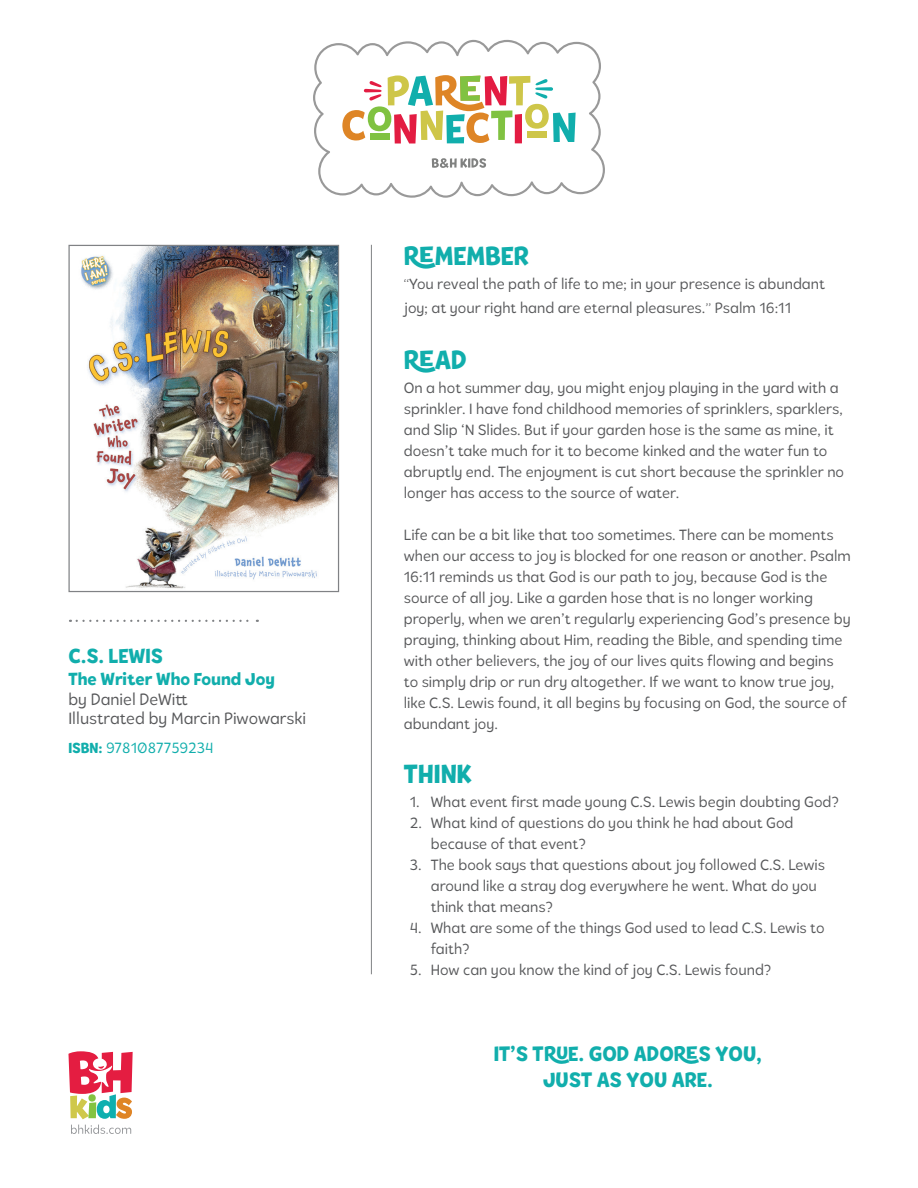
<style>
.page{position:relative;width:918px;height:1188px;background:#fff}
.page>*{position:absolute;margin:0;border:0;box-sizing:border-box;transform-origin:0 0}
.t1{font:800 27px "Tobi Pro";color:#11aeac}
.t2{font:800 21.45px/25.8px "Tobi Pro";color:#11aeac;text-align:center}
.t3{font:800 21px "Tobi Pro";color:#11aeac}
.t4{font:800 18px "Tobi Pro";color:#11aeac}
.t5{font:16.5px/19.8px "Tobi Pro";color:#57585a}
.t6{font:15px/21px "Tobi Pro";color:#57585a}
.t7{font:15px "Tobi Pro";color:#11aeac}
.s1{font-weight:800}
</style>
<div class="page">
<svg style="left:313px;top:40px;width:292px;height:158px"></svg>
<svg style="left:342px;top:75px;width:234px;height:69px"></svg>
<svg style="left:432px;top:158px;width:54px;height:10px"></svg>
<svg style="left:68px;top:1051px;width:65px;height:68px"></svg>
<svg style="left:71px;top:1125px;width:60px;height:9px"></svg>
<hr style="left:371px;top:245px;width:1px;height:729px;background:#808285">
<img style="left:81px;top:247px;width:256px;height:342px">
<div style="left:68px;top:245px;width:271px;height:347px;border:1px solid #808285"></div>
<svg style="left:77px;top:620px;width:181px;height:2px"></svg>
<h3 class="t3" style="left:68px;top:642px;width:96px">C.S. LEWIS</h3>
<p class="t4" style="left:68px;top:667px;width:208px">The Writer Who Found Joy</p>
<p class="t5" style="left:68px;top:689px;width:239px">by Daniel DeWitt<br>Illustrated by Marcin Piwowarski</p>
<p class="t7" style="left:68px;top:738px;width:146px"><span class="s1">ISBN:</span> 9781087759234</p>
<h1 class="t1" style="left:404px;top:238px;width:127px">ReMEMBER</h1>
<p class="t6" style="left:404px;top:272px;width:423px;line-height:24px">“You reveal the path of life to me; in your presence is abundant joy; at your right hand are eternal pleasures.” Psalm 16:11</p>
<h1 class="t1" style="left:404px;top:343px;width:65px">READ</h1>
<p class="t6" style="left:404px;top:378px;width:442px">On a hot summer day, you might enjoy playing in the yard with a sprinkler. I have fond childhood memories of sprinklers, sparklers, and Slip ‘N Slides. But if your garden hose is the same as mine, it doesn’t take much for it to become kinked and the water fun to abruptly end. The enjoyment is cut short because the sprinkler no longer has access to the source of water.</p>
<p class="t6" style="left:404px;top:525px;width:449px">Life can be a bit like that too sometimes. There can be moments when our access to joy is blocked for one reason or another. Psalm 16:11 reminds us that God is our path to joy, because God is the source of all joy. Like a garden hose that is no longer working properly, when we aren’t regularly experiencing God’s presence by praying, thinking about Him, reading the Bible, and spending time with other believers, the joy of our lives quits flowing and begins to simply drip or run dry altogether. If we want to know true joy, like C.S. Lewis found, it all begins by focusing on God, the source of abundant joy.</p>
<h1 class="t1" style="left:404px;top:756px;width:70px">THINK</h1>
<p class="t6" style="left:410px;top:791px;width:431px">1. What event first made young C.S. Lewis begin doubting God?</p>
<p class="t6" style="left:431px;top:812px;width:364px;text-indent:-21px">2. What kind of questions do you think he had about God because of that event?</p>
<p class="t6" style="left:431px;top:854px;width:396px;text-indent:-21px">3. The book says that questions about joy followed C.S. Lewis around like a stray dog everywhere he went. What do you think that means?</p>
<p class="t6" style="left:431px;top:917px;width:395px;text-indent:-21px">4. What are some of the things God used to lead C.S. Lewis to faith?</p>
<p class="t6" style="left:410px;top:959px;width:363px">5. How can you know the kind of joy C.S. Lewis found?</p>
<h2 class="t2" style="left:494px;top:1041px;width:270px">IT’S TRUE. GOD ADORES YOU,<br>JUST AS YOU ARE.</h2>
</div>
